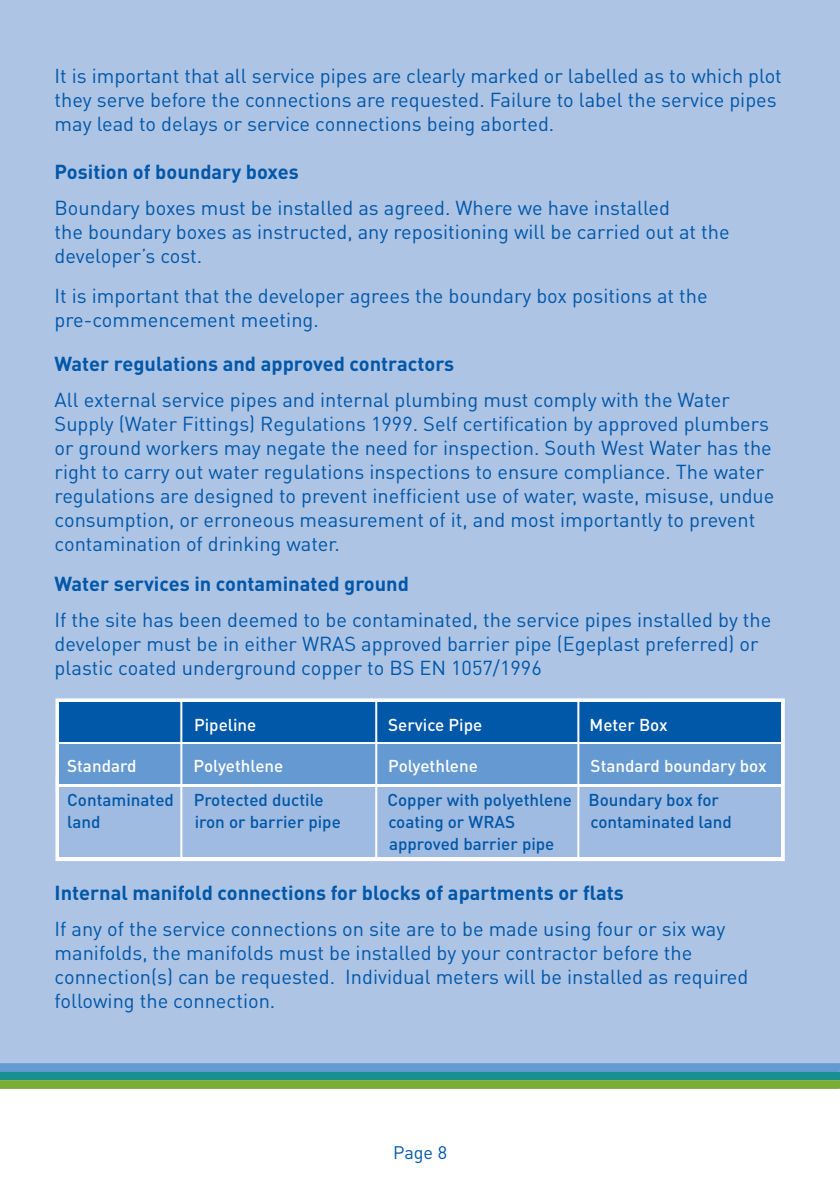
<style>
.page{position:relative;width:840px;height:1191px;background:#fff}
.page>*{position:absolute;margin:0;border:0;box-sizing:border-box;transform-origin:0 0}
.t1{font:20px/24px "DINOT";color:#0157a8}
.t2{font:700 20px "DINOT";color:#0157a8}
.t3{font:18px "DINOT";color:#0157a8}
.t4{font:500 17px "DINOT";color:#0157a8}
.t5{font:500 17px "DINOT";color:#fff}
</style>
<div class="page">
<div style="left:0;top:0;width:839px;height:1066px;background:#adc4e5"></div>
<svg style="left:0;top:1063px;width:839px;height:25px;background:#539c8a"></svg>
<div style="left:57px;top:700px;width:725px;height:159px;background:linear-gradient(to right,#fff,#fff)"></div>
<div style="left:55px;top:698px;width:729px;height:163px;border:2px solid #fff"></div>
<div style="left:59px;top:702px;width:721px;height:39px;background:#0157a8"></div>
<div style="left:59px;top:744px;width:721px;height:40px;background:#6599d1"></div>
<div style="left:59px;top:788px;width:721px;height:69px;background:#9fbbe1"></div>
<hr style="left:375px;top:699px;width:2px;height:160px;background:#fff">
<hr style="left:577px;top:698px;width:2px;height:159px;background:#fff">
<hr style="left:180px;top:700px;width:2px;height:160px;background:#fff">
<p class="t1" style="left:55px;top:66px;width:728px">It is important that all service pipes are clearly marked or labelled as to which plot they serve before the connections are requested. Failure to label the service pipes may lead to delays or service connections being aborted.</p>
<p class="t2" style="left:55px;top:165px;width:245px">Position of boundary boxes</p>
<p class="t1" style="left:55px;top:198px;width:676px">Boundary boxes must be installed as agreed. Where we have installed<br>the boundary boxes as instructed, any repositioning will be carried out at the developer’s cost.</p>
<p class="t1" style="left:55px;top:286px;width:654px">It is important that the developer agrees the boundary box positions at the pre-commencement meeting.</p>
<p class="t2" style="left:55px;top:357px;width:401px">Water regulations and approved contractors</p>
<p class="t1" style="left:55px;top:390px;width:721px">All external service pipes and internal plumbing must comply with the Water Supply (Water Fittings) Regulations 1999. Self certification by approved plumbers or ground workers may negate the need for inspection. South West Water has the right to carry out water regulations inspections to ensure compliance. The water regulations are designed to prevent inefficient use of water, waste, misuse, undue consumption, or erroneous measurement of it, and most importantly to prevent contamination of drinking water.</p>
<p class="t2" style="left:55px;top:577px;width:355px">Water services in contaminated ground</p>
<p class="t1" style="left:55px;top:610px;width:718px">If the site has been deemed to be contaminated, the service pipes installed by the developer must be in either WRAS approved barrier pipe (Egeplast preferred) or plastic coated underground copper to BS EN 1057/1996</p>
<p class="t5" style="left:194px;top:719px;width:64px">Pipeline</p>
<p class="t5" style="left:388px;top:719px;width:96px">Service Pipe</p>
<p class="t5" style="left:589px;top:719px;width:80px">Meter Box</p>
<p class="t5" style="left:67px;top:759px;width:71px">Standard</p>
<p class="t5" style="left:193px;top:759px;width:91px">Polyethlene</p>
<p class="t5" style="left:388px;top:759px;width:91px">Polyethlene</p>
<p class="t5" style="left:590px;top:759px;width:177px">Standard boundary box</p>
<p class="t4" style="left:67px;top:793px;width:258px">Contaminated Protected ductile</p>
<p class="t4" style="left:387px;top:793px;width:333px">Copper with polyethlene Boundary box for</p>
<p class="t4" style="left:67px;top:815px;width:35px">land</p>
<p class="t4" style="left:195px;top:815px;width:147px">iron or barrier pipe</p>
<p class="t4" style="left:388px;top:815px;width:128px">coating or WRAS</p>
<p class="t4" style="left:590px;top:815px;width:143px">contaminated land</p>
<p class="t4" style="left:389px;top:837px;width:167px">approved barrier pipe</p>
<p class="t2" style="left:55px;top:885px;width:570px">Internal manifold connections for blocks of apartments or flats</p>
<p class="t1" style="left:55px;top:918px;width:695px">If any of the service connections on site are to be made using four or six way manifolds, the manifolds must be installed by your contractor before the connection(s) can be requested. Individual meters will be installed as required following the connection.</p>
<p class="t3" style="left:393px;top:1146px;width:55px">Page 8</p>
</div>
